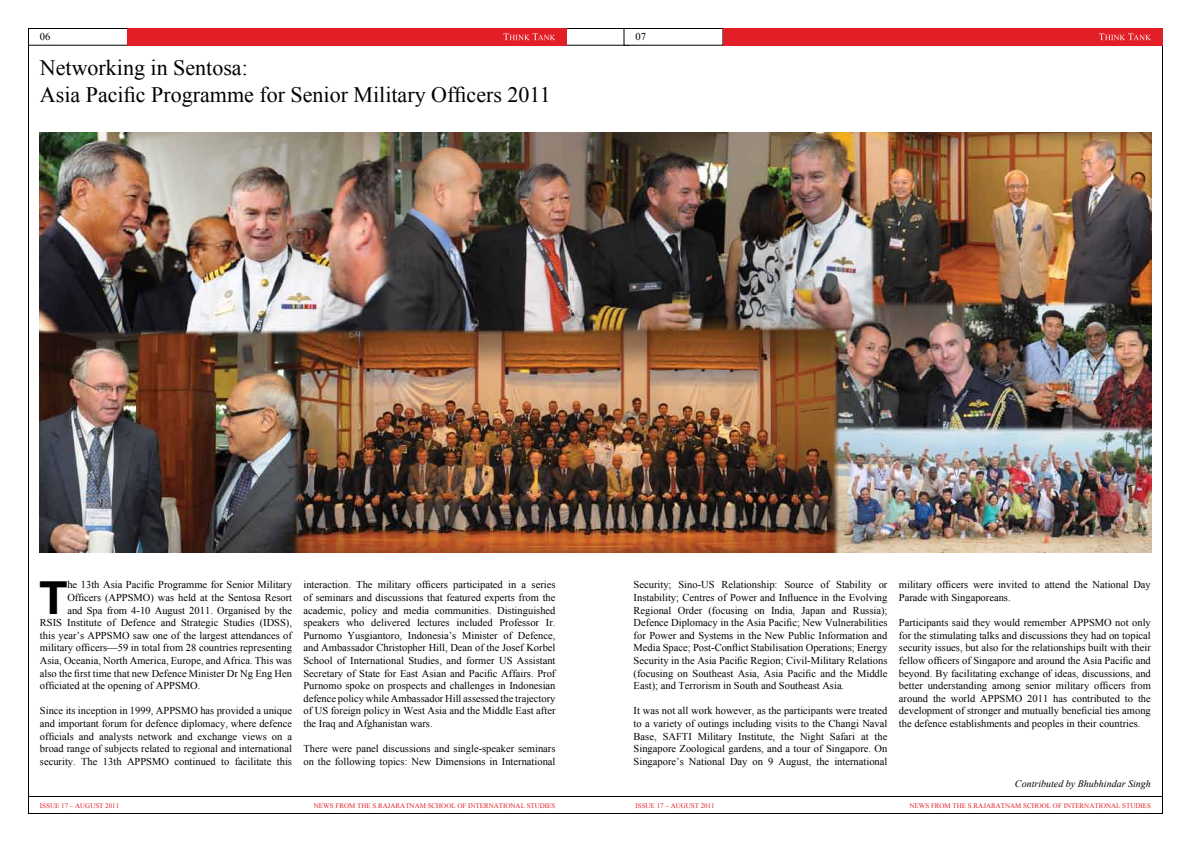
<style>
.page{position:relative;width:1191px;height:842px;background:#fff}
.page>*{position:absolute;margin:0;border:0;box-sizing:border-box;transform-origin:0 0}
.t1{font:700 45.8px "Helvetica Neue";color:#000}
.t2{font:22px/26.4px "Times New Roman";color:#000}
.t3{font:10.5px/12.6px "Times New Roman";color:#000;text-align:justify}
.t4{font:italic 10px "Times New Roman";color:#000}
.t5{font:7px "Times New Roman";color:#e21f26}
</style>
<div class="page">
<div style="left:28px;top:796px;width:1134px;height:18px;border:1px solid #000"></div>
<div style="left:28px;top:28px;width:100px;height:17px;border:1px solid #000"></div>
<div style="left:128px;top:28px;width:439px;height:17px;background:#e21f26"></div>
<div style="left:624px;top:28px;width:99px;height:17px;border:1px solid #000"></div>
<div style="left:723px;top:28px;width:439px;height:17px;background:#e21f26"></div>
<svg style="left:503px;top:33px;width:52px;height:7px"></svg>
<svg style="left:1098px;top:33px;width:53px;height:7px"></svg>
<img style="left:40px;top:132px;width:1111px;height:420px">
<p class="t3" style="left:40px;top:31px;width:12px">06</p>
<p class="t3" style="left:635px;top:31px;width:12px">07</p>
<h2 class="t2" style="left:40px;top:54px;width:512px">Networking in Sentosa:<br>Asia Pacific Programme for Senior Military Officers 2011</h2>
<h1 class="t1" style="left:39px;top:569px;width:29px">T</h1>
<p class="t3" style="left:67px;top:578px;width:226px">he 13th Asia Pacific Programme for Senior Military</p>
<p class="t3" style="left:67px;top:591px;width:226px">Officers (APPSMO) was held at the Sentosa Resort</p>
<p class="t3" style="left:67px;top:604px;width:226px">and Spa from 4-10 August 2011. Organised by the</p>
<p class="t3" style="left:40px;top:616px;width:253px">RSIS Institute of Defence and Strategic Studies (IDSS),</p>
<p class="t3" style="left:40px;top:629px;width:254px">this year’s APPSMO saw one of the largest attendances of</p>
<p class="t3" style="left:40px;top:641px;width:254px">military officers—59 in total from 28 countries representing</p>
<p class="t3" style="left:40px;top:654px;width:254px">Asia, Oceania, North America, Europe, and Africa. This was</p>
<p class="t3" style="left:40px;top:667px;width:253px">also the first time that new Defence Minister Dr Ng Eng Hen</p>
<p class="t3" style="left:40px;top:679px;width:162px">officiated at the opening of APPSMO.</p>
<p class="t3" style="left:40px;top:704px;width:254px">Since its inception in 1999, APPSMO has provided a unique and important forum for defence diplomacy, where defence officials and analysts network and exchange views on a broad range of subjects related to regional and international security. The 13th APPSMO continued to facilitate this</p>
<p class="t3" style="left:303px;top:578px;width:254px">interaction. The military officers participated in a series of seminars and discussions that featured experts from the academic, policy and media communities. Distinguished speakers who delivered lectures included Professor Ir.<br>Purnomo Yusgiantoro, Indonesia’s Minister of Defence, and Ambassador Christopher Hill, Dean of the Josef Korbel School of International Studies, and former US Assistant Secretary of State for East Asian and Pacific Affairs. Prof Purnomo spoke on prospects and challenges in Indonesian defence policy while Ambassador Hill assessed the trajectory of US foreign policy in West Asia and the Middle East after the Iraq and Afghanistan wars.</p>
<p class="t3" style="left:303px;top:742px;width:253px">There were panel discussions and single-speaker seminars on the following topics: New Dimensions in International</p>
<p class="t3" style="left:633px;top:578px;width:255px">Security; Sino-US Relationship: Source of Stability or Instability; Centres of Power and Influence in the Evolving Regional Order (focusing on India, Japan and Russia); Defence Diplomacy in the Asia Pacific; New Vulnerabilities for Power and Systems in the New Public Information and Media Space; Post-Conflict Stabilisation Operations; Energy Security in the Asia Pacific Region; Civil-Military Relations (focusing on Southeast Asia, Asia Pacific and the Middle East); and Terrorism in South and Southeast Asia.</p>
<p class="t3" style="left:633px;top:704px;width:255px">It was not all work however, as the participants were treated to a variety of outings including visits to the Changi Naval Base, SAFTI Military Institute, the Night Safari at the Singapore Zoological gardens, and a tour of Singapore. On Singapore’s National Day on 9 August, the international</p>
<p class="t3" style="left:899px;top:578px;width:253px">military officers were invited to attend the National Day<br>Parade with Singaporeans.</p>
<p class="t3" style="left:899px;top:616px;width:253px">Participants said they would remember APPSMO not only for the stimulating talks and discussions they had on topical security issues, but also for the relationships built with their fellow officers of Singapore and around the Asia Pacific and beyond. By facilitating exchange of ideas, discussions, and better understanding among senior military officers from around the world APPSMO 2011 has contributed to the development of stronger and mutually beneficial ties among the defence establishments and peoples in their countries.</p>
<p class="t4" style="left:1015px;top:777px;width:137px">Contributed by Bhubhindar Singh</p>
<p class="t5" style="left:314px;top:800px;width:243px">NEWS FROM THE S.RAJARATNAM SCHOOL OF INTERNATIONAL STUDIES</p>
<p class="t5" style="left:909px;top:800px;width:243px">NEWS FROM THE S.RAJARATNAM SCHOOL OF INTERNATIONAL STUDIES</p>
<p class="t5" style="left:40px;top:800px;width:81px">ISSUE 17 – AUGUST 2011</p>
<p class="t5" style="left:635px;top:800px;width:81px">ISSUE 17 – AUGUST 2011</p>
</div>
